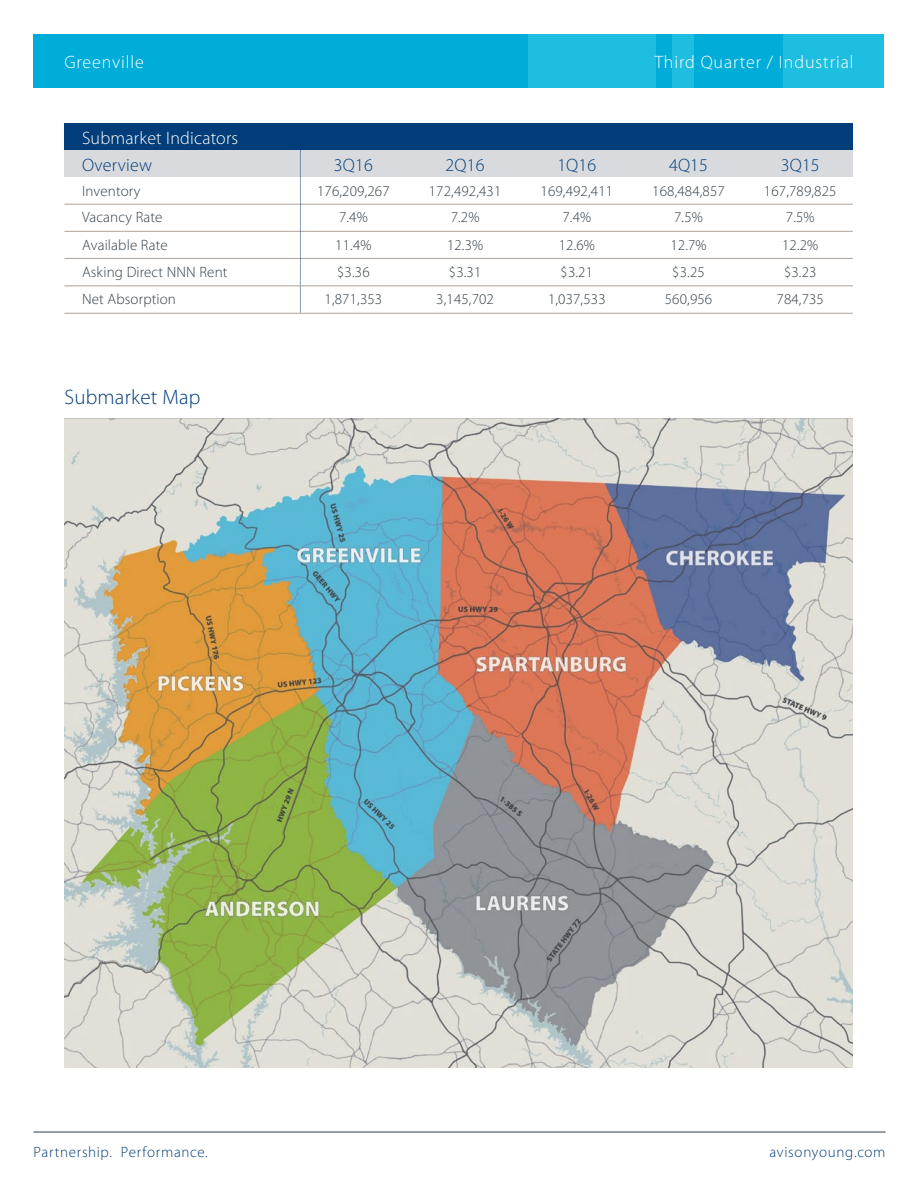
<style>
.page{position:relative;width:918px;height:1188px;background:#fff}
.page>*{position:absolute;margin:0;border:0;box-sizing:border-box;transform-origin:0 0}
._14pt_Left{font:300 21px "Myriad Pro";letter-spacing:.01em;color:#003d79}
.Paragraph_Header_12p{font:300 18px "Myriad Pro";letter-spacing:.01em;color:#003d79}
.Subtitle_12pt_Right{font:300 18px "Myriad Pro";letter-spacing:.05em;color:#fff}
.Paragraph_Header_12p-2{font:300 18px "Myriad Pro";letter-spacing:.01em;color:#fff}
.Subtitle_12pt_Left{font:300 18px "Myriad Pro";letter-spacing:.05em;color:#fff}
.Body_10pt{font:300 15px "Myriad Pro";letter-spacing:.01em;color:#313e48}
.t1{font:300 15px "Myriad Pro";letter-spacing:.045em;color:#003d79}
</style>
<div class="page">
<div style="left:34px;top:34px;width:850px;height:54px;background:#00add8"></div>
<div style="left:672px;top:34px;width:21px;height:54px;background:#1ebee0"></div>
<div style="left:783px;top:34px;width:101px;height:54px;background:#1ebee0"></div>
<div style="left:528px;top:34px;width:128px;height:54px;background:#1ebee0"></div>
<hr style="left:33px;top:1132px;width:853px;height:1px;background:#313e48">
<div style="left:64px;top:150px;width:789px;height:27px;background:#d8dade"></div>
<hr style="left:64px;top:258px;width:789px;height:1px;background:#afa19a">
<hr style="left:64px;top:204px;width:789px;height:1px;background:#afa19a">
<hr style="left:64px;top:231px;width:789px;height:1px;background:#afa19a">
<hr style="left:300px;top:123px;width:1px;height:190px;background:#003d79">
<hr style="left:64px;top:313px;width:789px;height:1px;background:#afa19a">
<div style="left:64px;top:123px;width:789px;height:27px;background:#003d79"></div>
<hr style="left:64px;top:285px;width:789px;height:1px;background:#afa19a">
<img style="left:64px;top:419px;width:789px;height:648px">
<p class="Subtitle_12pt_Left" style="left:64px;top:51px;width:81px">Greenville</p>
<p class="Subtitle_12pt_Right" style="left:655px;top:51px;width:200px">Third Quarter / Industrial</p>
<p class="Paragraph_Header_12p-2" style="left:82px;top:127px;width:158px">Submarket Indicators</p>
<p class="Paragraph_Header_12p" style="left:82px;top:154px;width:71px">Overview</p>
<p class="Body_10pt" style="left:82px;top:182px;width:60px">Inventory</p>
<p class="Body_10pt" style="left:82px;top:208px;width:82px">Vacancy Rate</p>
<p class="Body_10pt" style="left:82px;top:236px;width:87px">Available Rate</p>
<p class="Body_10pt" style="left:82px;top:263px;width:147px">Asking Direct NNN Rent</p>
<p class="Body_10pt" style="left:82px;top:290px;width:95px">Net Absorption</p>
<p class="_14pt_Left" style="left:64px;top:384px;width:138px">Submarket Map</p>
<p class="Paragraph_Header_12p" style="left:334px;top:154px;width:40px">3Q16</p>
<p class="Body_10pt" style="left:317px;top:182px;width:74px">176,209,267</p>
<p class="Body_10pt" style="left:339px;top:208px;width:30px">7.4%</p>
<p class="Body_10pt" style="left:335px;top:236px;width:38px">11.4%</p>
<p class="Body_10pt" style="left:337px;top:263px;width:34px">$3.36</p>
<p class="Body_10pt" style="left:325px;top:290px;width:59px">1,871,353</p>
<p class="Paragraph_Header_12p" style="left:446px;top:154px;width:40px">2Q16</p>
<p class="Body_10pt" style="left:429px;top:182px;width:74px">172,492,431</p>
<p class="Body_10pt" style="left:451px;top:208px;width:30px">7.2%</p>
<p class="Body_10pt" style="left:447px;top:236px;width:38px">12.3%</p>
<p class="Body_10pt" style="left:449px;top:263px;width:34px">$3.31</p>
<p class="Body_10pt" style="left:436px;top:290px;width:59px">3,145,702</p>
<p class="Paragraph_Header_12p" style="left:557px;top:154px;width:40px">1Q16</p>
<p class="Body_10pt" style="left:541px;top:182px;width:74px">169,492,411</p>
<p class="Body_10pt" style="left:562px;top:208px;width:30px">7.4%</p>
<p class="Body_10pt" style="left:559px;top:236px;width:38px">12.6%</p>
<p class="Body_10pt" style="left:561px;top:263px;width:34px">$3.21</p>
<p class="Body_10pt" style="left:548px;top:290px;width:59px">1,037,533</p>
<p class="Paragraph_Header_12p" style="left:669px;top:154px;width:40px">4Q15</p>
<p class="Body_10pt" style="left:652px;top:182px;width:74px">168,484,857</p>
<p class="Body_10pt" style="left:674px;top:208px;width:30px">7.5%</p>
<p class="Body_10pt" style="left:670px;top:236px;width:38px">12.7%</p>
<p class="Body_10pt" style="left:672px;top:263px;width:34px">$3.25</p>
<p class="Body_10pt" style="left:665px;top:290px;width:49px">560,956</p>
<p class="Paragraph_Header_12p" style="left:781px;top:154px;width:40px">3Q15</p>
<p class="Body_10pt" style="left:764px;top:182px;width:74px">167,789,825</p>
<p class="Body_10pt" style="left:786px;top:208px;width:30px">7.5%</p>
<p class="Body_10pt" style="left:782px;top:236px;width:38px">12.2%</p>
<p class="Body_10pt" style="left:784px;top:263px;width:34px">$3.23</p>
<p class="Body_10pt" style="left:777px;top:290px;width:49px">784,735</p>
<p class="t1" style="left:33px;top:1142px;width:176px">Partnership. Performance.</p>
<p class="t1" style="left:770px;top:1142px;width:117px">avisonyoung.com</p>
</div>
